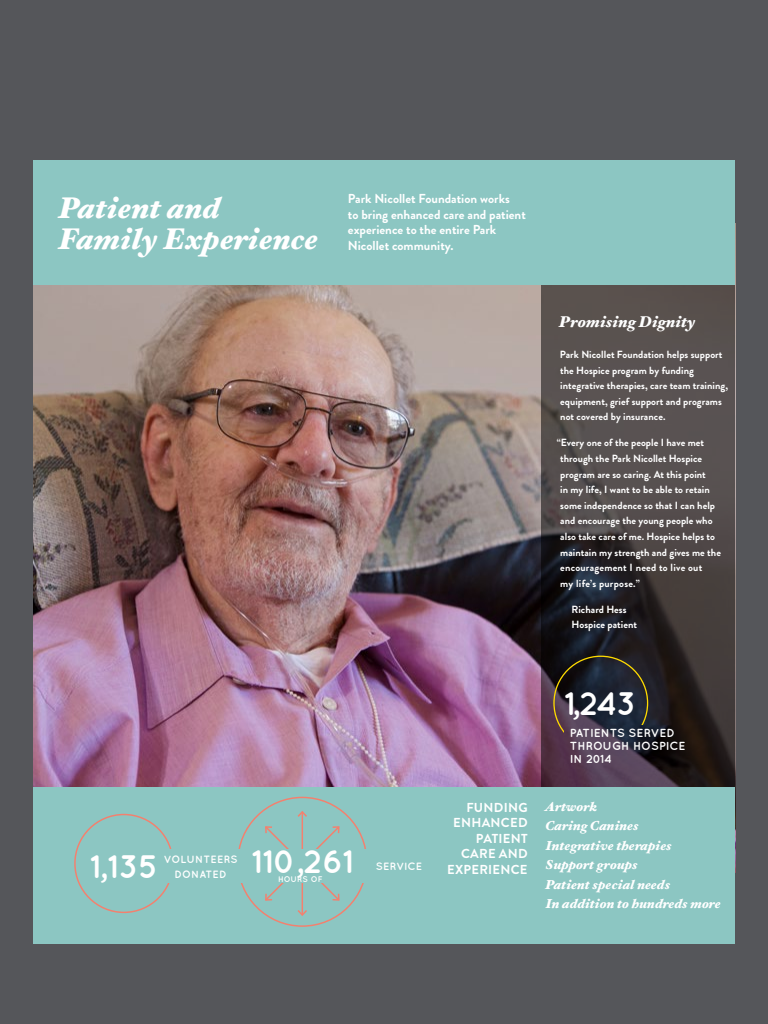
<style>
.page{position:relative;width:768px;height:1024px;background:#55565a}
.page>*{position:absolute;margin:0;border:0;box-sizing:border-box;transform-origin:0 0}
.t1{font:700 32.5px "Quicksand";color:#fff}
.t2{font:italic 900 29.9px/31.2px "Hoefler Text";color:#fff}
.t3{font:italic 900 15.6px "Hoefler Text";color:#fff}
.t4{font:700 13px/15.6px "Brandon Grotesque";color:#fff}
.t5{font:italic 900 13px/19.5px "Hoefler Text";color:#fff}
.t6{font:700 13px/15.6px "Brandon Grotesque";letter-spacing:.02em;color:#fff;text-align:right}
.t7{font:700 11.7px/13px "Quicksand";letter-spacing:.005em;color:#fff}
.t8{font:700 10.6px/14.7px "Quicksand";letter-spacing:.02em;color:#fff;text-align:center}
.t9{font:700 10.4px/15.6px "Brandon Grotesque";letter-spacing:.005em;color:#fff}
.t10{font:700 8.1px "Quicksand";color:#fff}
</style>
<div class="page">
<img style="left:33px;top:285px;width:509px;height:503px">
<div style="left:33px;top:160px;width:702px;height:125px;background:#8cc6c2"></div>
<svg style="left:542px;top:285px;width:193px;height:503px;fill:#544b4b"></svg>
<svg style="left:565px;top:725px;width:147px;height:43px"></svg>
<div style="left:33px;top:788px;width:702px;height:156px;background:#8cc6c2"></div>
<svg style="left:265px;top:825px;width:75px;height:77px"></svg>
<hr style="left:302px;top:863px;width:1px;height:52px;background:#f4806e">
<svg style="left:298px;top:908px;width:9px;height:8px"></svg>
<hr style="left:302px;top:812px;width:1px;height:51px;background:#f4806e">
<svg style="left:297px;top:811px;width:10px;height:7px"></svg>
<div style="left:146px;top:849px;width:229px;height:34px;background:#8cc6c2"></div>
<h2 class="t2" style="left:59px;top:192px;width:261px">Patient and<br>Family Experience</h2>
<p class="t4" style="left:348px;top:191px;width:179px">Park Nicollet Foundation works<br>to bring enhanced care and patient experience to the entire Park<br>Nicollet community.</p>
<h3 class="t3" style="left:559px;top:312px;width:138px">Promising Dignity</h3>
<p class="t9" style="left:560px;top:347px;width:170px">Park Nicollet Foundation helps support the Hospice program by funding integrative therapies, care team training, equipment, grief support and programs not covered by insurance.</p>
<p class="t9" style="left:560px;top:435px;width:162px;text-indent:-3px">“Every one of the people I have met through the Park Nicollet Hospice program are so caring. At this point<br>in my life, I want to be able to retain some independence so that I can help and encourage the young people who also take care of me. Hospice helps to maintain my strength and gives me the encouragement I need to live out<br>my life’s purpose.”</p>
<p class="t9" style="left:572px;top:602px;width:67px">Richard Hess<br>Hospice patient</p>
<h1 class="t1" style="left:90px;top:848px;width:70px">1,135</h1>
<p class="t8" style="left:164px;top:852px;width:75px">VOLUNTEERS<br>DONATED</p>
<h1 class="t1" style="left:252px;top:842px;width:103px">110,261</h1>
<p class="t10" style="left:278px;top:875px;width:46px">HOURS OF</p>
<p class="t8" style="left:376px;top:859px;width:48px">SERVICE</p>
<p class="t6" style="left:447px;top:800px;width:82px">FUNDING<br>ENHANCED<br>PATIENT<br>CARE AND<br>EXPERIENCE</p>
<h1 class="t1" style="left:564px;top:684px;width:73px">1,243</h1>
<p class="t7" style="left:570px;top:726px;width:117px">PATIENTS SERVED<br>THROUGH HOSPICE<br>IN 2014</p>
<p class="t5" style="left:546px;top:796px;width:177px">Artwork<br>Caring Canines<br>Integrative therapies<br>Support groups<br>Patient special needs<br>In addition to hundreds more</p>
</div>
